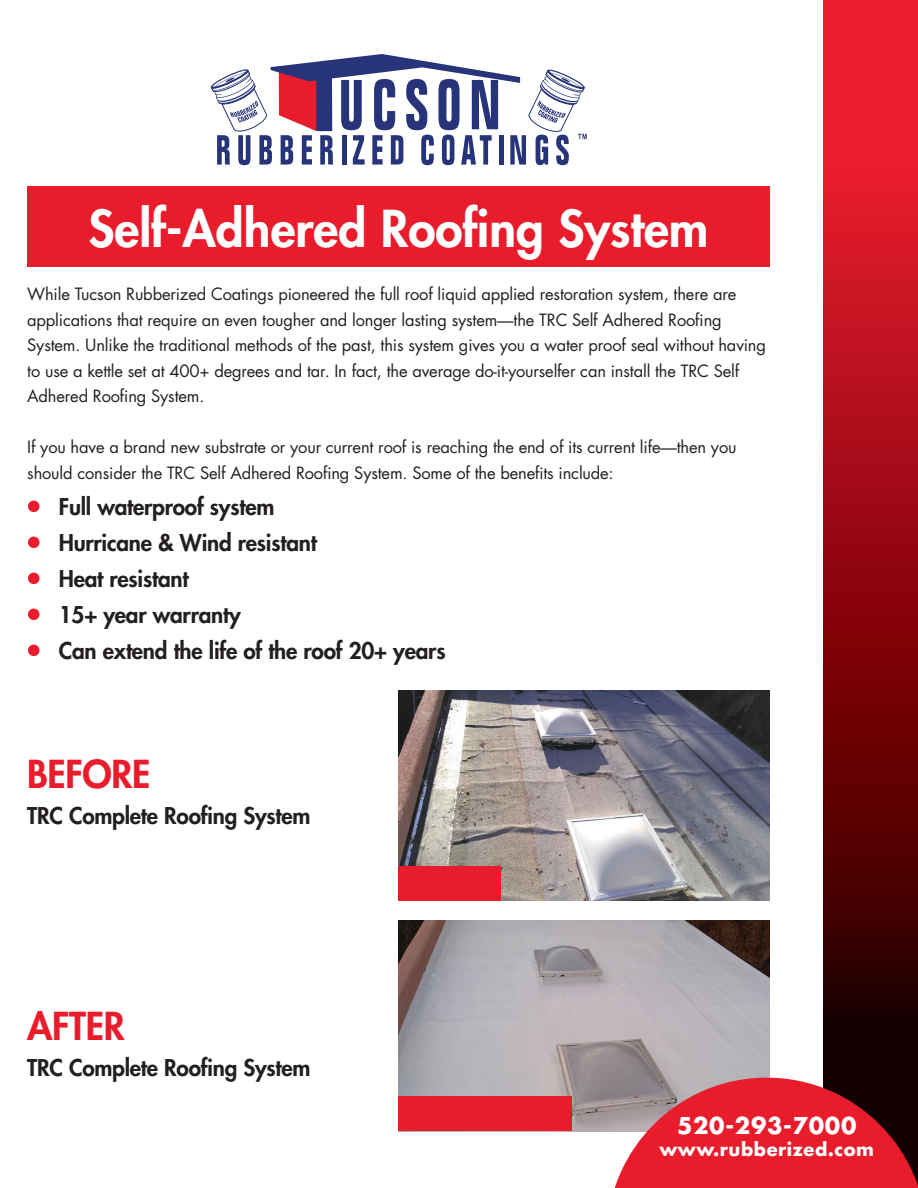
<style>
.page{position:relative;width:918px;height:1188px;background:#fff}
.page>*{position:absolute;margin:0;border:0;box-sizing:border-box;transform-origin:0 0}
.t1{font:800 49.5px "Futura";color:#fff}
.t2{font:800 37.5px "Futura";letter-spacing:-.01em;color:#e91c2c}
.t3{font:800 22.5px "Futura";letter-spacing:-.01em;color:#231f20}
.t4{font:700 22.5px "Futura";letter-spacing:.03em;color:#fff}
.t5{font:700 18px "Futura";letter-spacing:.03em;color:#fff}
.t6{font:16.5px/25.5px "Futura";letter-spacing:-.01em;color:#231f20}
.s1{color:#e91c2c}
</style>
<div class="page">
<svg style="left:824px;top:0;width:94px;height:1078px;background:#920a13"></svg>
<img style="left:398px;top:690px;width:372px;height:210px">
<img style="left:398px;top:921px;width:372px;height:210px">
<div style="left:398px;top:866px;width:102px;height:34px;background:#e91c2c"></div>
<div style="left:398px;top:1097px;width:174px;height:34px;background:#e91c2c"></div>
<div style="left:27px;top:186px;width:743px;height:81px;background:#e91c2c"></div>
<svg style="left:607px;top:1078px;width:311px;height:110px;background:#c7303c"></svg>
<svg style="left:210px;top:54px;width:377px;height:111px"></svg>
<h1 class="t1" style="left:89px;top:197px;width:621px">Self-Adhered Roofing System</h1>
<p class="t6" style="left:27px;top:281px;width:740px">While Tucson Rubberized Coatings pioneered the full roof liquid applied restoration system, there are applications that require an even tougher and longer lasting system—the TRC Self Adhered Roofing System. Unlike the traditional methods of the past, this system gives you a water proof seal without having to use a kettle set at 400+ degrees and tar. In fact, the average do-it-yourselfer can install the TRC Self Adhered Roofing System.</p>
<p class="t6" style="left:27px;top:434px;width:711px">If you have a brand new substrate or your current roof is reaching the end of its current life—then you should consider the TRC Self Adhered Roofing System. Some of the benefits include:</p>
<h3 class="t3" style="left:27px;top:492px;width:249px"><span class="s1">•</span> Full waterproof system</h3>
<h3 class="t3" style="left:27px;top:528px;width:291px"><span class="s1">•</span> Hurricane &amp; Wind resistant</h3>
<h3 class="t3" style="left:27px;top:564px;width:163px"><span class="s1">•</span> Heat resistant</h3>
<h3 class="t3" style="left:27px;top:600px;width:215px"><span class="s1">•</span> 15+ year warranty</h3>
<h3 class="t3" style="left:27px;top:636px;width:420px"><span class="s1">•</span> Can extend the life of the roof 20+ years</h3>
<h2 class="t2" style="left:27px;top:751px;width:125px">BEFORE</h2>
<h3 class="t3" style="left:27px;top:802px;width:285px">TRC Complete Roofing System</h3>
<h2 class="t2" style="left:27px;top:1003px;width:99px">AFTER</h2>
<h3 class="t3" style="left:27px;top:1054px;width:285px">TRC Complete Roofing System</h3>
<h3 class="t4" style="left:677px;top:1110px;width:181px">520-293-7000</h3>
<p class="t5" style="left:660px;top:1137px;width:216px">www.rubberized.com</p>
</div>
